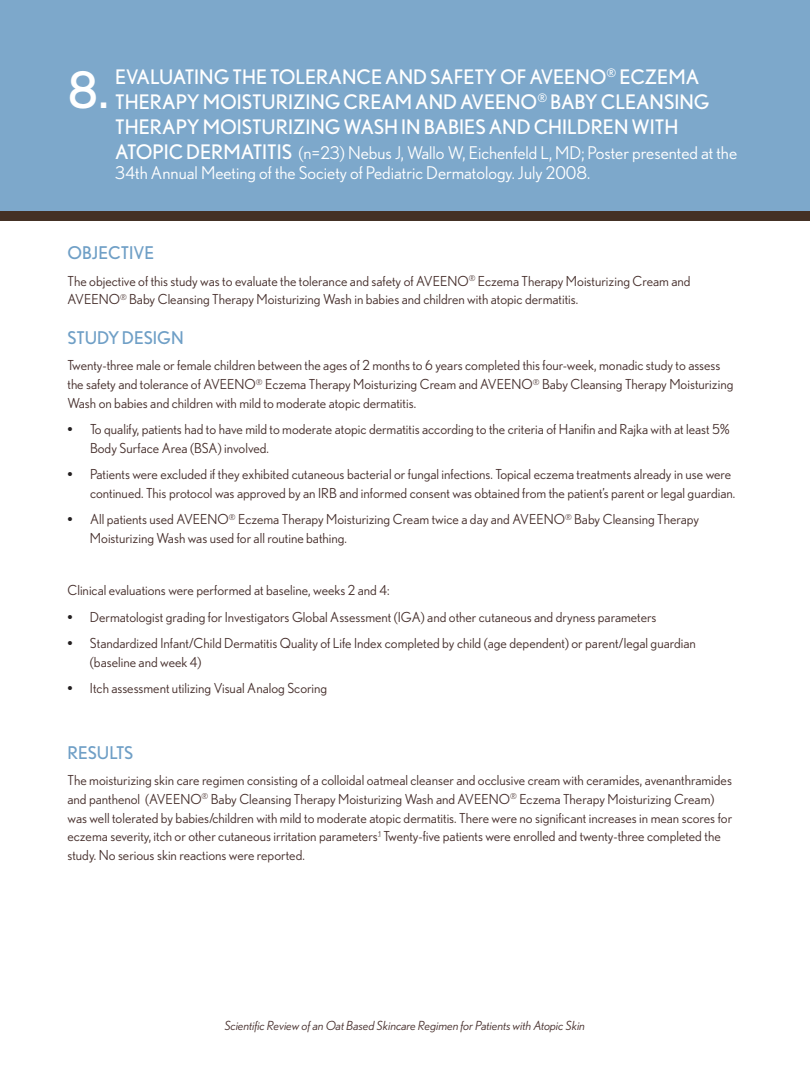
<style>
.page{position:relative;width:810px;height:1080px;background:#fff}
.page>*{position:absolute;margin:0;border:0;box-sizing:border-box;transform-origin:0 0}
.t1{font:50px "Nobel";color:#fff}
.t2{font:20px/25px "Nobel";color:#fff}
.t3{font:17.5px/20px "Nobel";color:#fff}
.t4{font:17.5px "Nobel";color:#6f9fc6}
.t5{font:13.75px/18.8px "Nobel";color:#47302d}
.t6{font:italic 12.5px "Nobel";color:#47302d}
.s1{font-size:20px}
.s2{font-family:"Times";font-size:15px;color:#231f20}
</style>
<div class="page">
<div style="left:0;top:0;width:810px;height:221px;background:#7da8cb"></div>
<div style="left:0;top:211px;width:810px;height:10px;background:#443125"></div>
<p class="t1" style="left:68px;top:61px;width:43px">8.</p>
<p class="t2" style="left:115px;top:64px;width:596px">EVALUATING THE TOLERANCE AND SAFETY OF AVEENO<sup>®</sup> ECZEMA<br>THERAPY MOISTURIZING CREAM AND AVEENO<sup>®</sup> BABY CLEANSING<br>THERAPY MOISTURIZING WASH IN BABIES AND CHILDREN WITH</p>
<p class="t3" style="left:115px;top:142px;width:623px"><span class="s1">ATOPIC DERMATITIS</span> (n=23) Nebus J, Wallo W, Eichenfeld L, MD; Poster presented at the<br>34th Annual Meeting of the Society of Pediatric Dermatology. July 2008.</p>
<p class="t4" style="left:68px;top:243px;width:88px">OBJECTIVE</p>
<p class="t5" style="left:68px;top:271px;width:625px">The objective of this study was to evaluate the tolerance and safety of AVEENO<sup>®</sup> Eczema Therapy Moisturizing Cream and<br>AVEENO<sup>®</sup> Baby Cleansing Therapy Moisturizing Wash in babies and children with atopic dermatitis.</p>
<p class="t4" style="left:68px;top:328px;width:118px">STUDY DESIGN</p>
<p class="t5" style="left:68px;top:356px;width:667px">Twenty-three male or female children between the ages of 2 months to 6 years completed this four-week, monadic study to assess the safety and tolerance of AVEENO<sup>®</sup> Eczema Therapy Moisturizing Cream and AVEENO<sup>®</sup> Baby Cleansing Therapy Moisturizing<br>Wash on babies and children with mild to moderate atopic dermatitis.</p>
<p class="t5" style="left:90px;top:420px;width:642px;text-indent:-22px"><span class="s2">•</span> To qualify, patients had to have mild to moderate atopic dermatitis according to the criteria of Hanifin and Rajka with at least 5%<br>Body Surface Area (BSA) involved.</p>
<p class="t5" style="left:68px;top:465px;width:669px;text-align:right"><span class="s2">•</span> Patients were excluded if they exhibited cutaneous bacterial or fungal infections. Topical eczema treatments already in use were continued. This protocol was approved by an IRB and informed consent was obtained from the patient’s parent or legal guardian.</p>
<p class="t5" style="left:90px;top:510px;width:611px;text-indent:-22px"><span class="s2">•</span> All patients used AVEENO<sup>®</sup> Eczema Therapy Moisturizing Cream twice a day and AVEENO<sup>®</sup> Baby Cleansing Therapy<br>Moisturizing Wash was used for all routine bathing.</p>
<p class="t5" style="left:67px;top:581px;width:324px">Clinical evaluations were performed at baseline, weeks 2 and 4:</p>
<p class="t5" style="left:67px;top:607px;width:591px"><span class="s2">•</span> Dermatologist grading for Investigators Global Assessment (IGA) and other cutaneous and dryness parameters</p>
<p class="t5" style="left:90px;top:633px;width:607px;text-indent:-22px"><span class="s2">•</span> Standardized Infant/Child Dermatitis Quality of Life Index completed by child (age dependent) or parent/legal guardian (baseline and week 4)</p>
<p class="t5" style="left:67px;top:678px;width:261px"><span class="s2">•</span> Itch assessment utilizing Visual Analog Scoring</p>
<p class="t4" style="left:67px;top:743px;width:67px">RESULTS</p>
<p class="t5" style="left:67px;top:771px;width:666px">The moisturizing skin care regimen consisting of a colloidal oatmeal cleanser and occlusive cream with ceramides, avenanthramides and panthenol (AVEENO<sup>®</sup> Baby Cleansing Therapy Moisturizing Wash and AVEENO<sup>®</sup> Eczema Therapy Moisturizing Cream) was well tolerated by babies/children with mild to moderate atopic dermatitis. There were no significant increases in mean scores for eczema severity, itch or other cutaneous irritation parameters<sup>.1</sup> Twenty-five patients were enrolled and twenty-three completed the study. No serious skin reactions were reported.</p>
<p class="t6" style="left:225px;top:1018px;width:362px">Scientific Review of an Oat Based Skincare Regimen for Patients with Atopic Skin</p>
</div>
